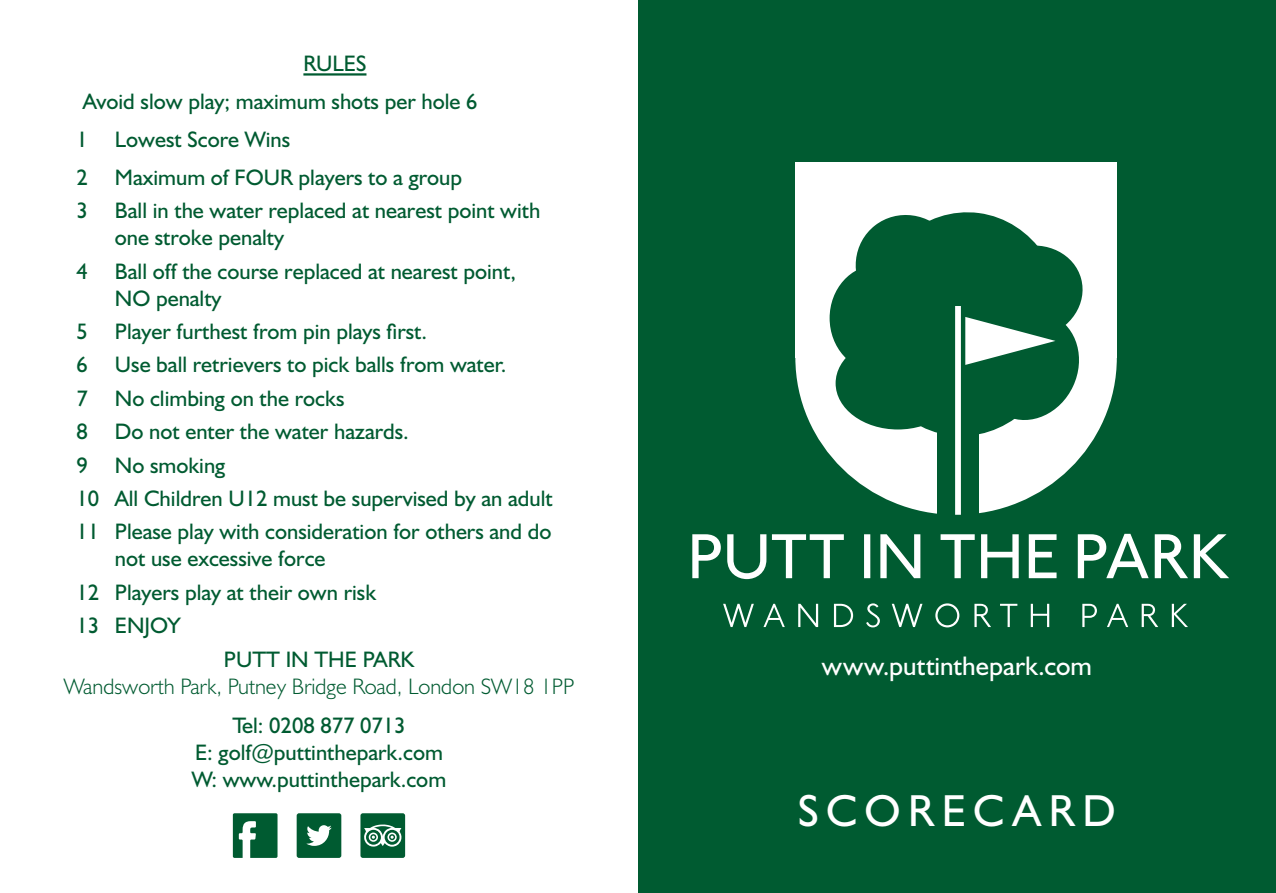
<style>
.page{position:relative;width:1276px;height:893px;background:#fff}
.page>*{position:absolute;margin:0;border:0;box-sizing:border-box;transform-origin:0 0}
.t1{font:45px "Humanist 521 BT";letter-spacing:.175em;color:#fff}
.t2{font:27px "Humanist 521 BT";color:#fff}
.t3{font:22.5px/27px "Humanist 521 BT";color:#005b31}
.t4{font:300 22.5px "Humanist 521 BT";color:#005b31}
</style>
<div class="page">
<div style="left:638px;top:0;width:638px;height:893px;background:#005b31"></div>
<div style="left:795px;top:200px;width:321px;height:315px;background:#fff;border-radius:50%"></div>
<div style="left:795px;top:162px;width:321px;height:195px;background:#fff"></div>
<div style="left:835px;top:337px;width:125px;height:92px;background:#005b31;border-radius:50%"></div>
<div style="left:829px;top:265px;width:95px;height:106px;background:#005b31;border-radius:50%"></div>
<svg style="left:849px;top:212px;width:238px;height:303px"></svg>
<svg style="left:692px;top:534px;width:537px;height:45px"></svg>
<svg style="left:723px;top:603px;width:465px;height:24px"></svg>
<hr style="left:303px;top:73px;width:63px;height:3px;background:#005b31">
<svg style="left:233px;top:813px;width:44px;height:45px"></svg>
<svg style="left:360px;top:813px;width:45px;height:45px;background:#337b5a"></svg>
<div style="left:297px;top:813px;width:44px;height:45px;background:#005b31;border-radius:2px"></div>
<svg style="left:306px;top:825px;width:26px;height:21px"></svg>
<p class="t3" style="left:303px;top:50px;width:65px">RULES</p>
<p class="t3" style="left:83px;top:88px;width:396px">Avoid slow play; maximum shots per hole 6</p>
<p class="t3" style="left:77px;top:125px;width:215px">1 Lowest Score Wins</p>
<p class="t3" style="left:77px;top:163px;width:387px">2 Maximum of FOUR players to a group</p>
<p class="t3" style="left:115px;top:197px;width:427px;text-indent:-38px">3 Ball in the water replaced at nearest point with one stroke penalty</p>
<p class="t3" style="left:115px;top:257px;width:403px;text-indent:-38px">4 Ball off the course replaced at nearest point,<br>NO penalty</p>
<p class="t3" style="left:77px;top:317px;width:352px">5 Player furthest from pin plays first.</p>
<p class="t3" style="left:77px;top:351px;width:431px">6 Use ball retrievers to pick balls from water.</p>
<p class="t3" style="left:77px;top:384px;width:269px">7 No climbing on the rocks</p>
<p class="t3" style="left:77px;top:418px;width:334px">8 Do not enter the water hazards.</p>
<p class="t3" style="left:77px;top:451px;width:150px">9 No smoking</p>
<p class="t3" style="left:77px;top:484px;width:478px">10 All Children U12 must be supervised by an adult</p>
<p class="t3" style="left:115px;top:518px;width:438px;text-indent:-38px">11 Please play with consideration for others and do not use excessive force</p>
<p class="t3" style="left:77px;top:578px;width:301px">12 Players play at their own risk</p>
<p class="t3" style="left:77px;top:611px;width:105px">13 ENJOY</p>
<p class="t3" style="left:224px;top:645px;width:192px">PUTT IN THE PARK</p>
<p class="t4" style="left:64px;top:672px;width:512px">Wandsworth Park, Putney Bridge Road, London SW18 1PP</p>
<p class="t3" style="left:232px;top:712px;width:175px">Tel: 0208 877 0713</p>
<p class="t3" style="left:195px;top:739px;width:249px">E: golf@puttinthepark.com</p>
<p class="t3" style="left:192px;top:766px;width:256px">W: www.puttinthepark.com</p>
<p class="t2" style="left:822px;top:649px;width:271px">www.puttinthepark.com</p>
<p class="t1" style="left:798px;top:783px;width:319px">SCORECARD</p>
</div>
